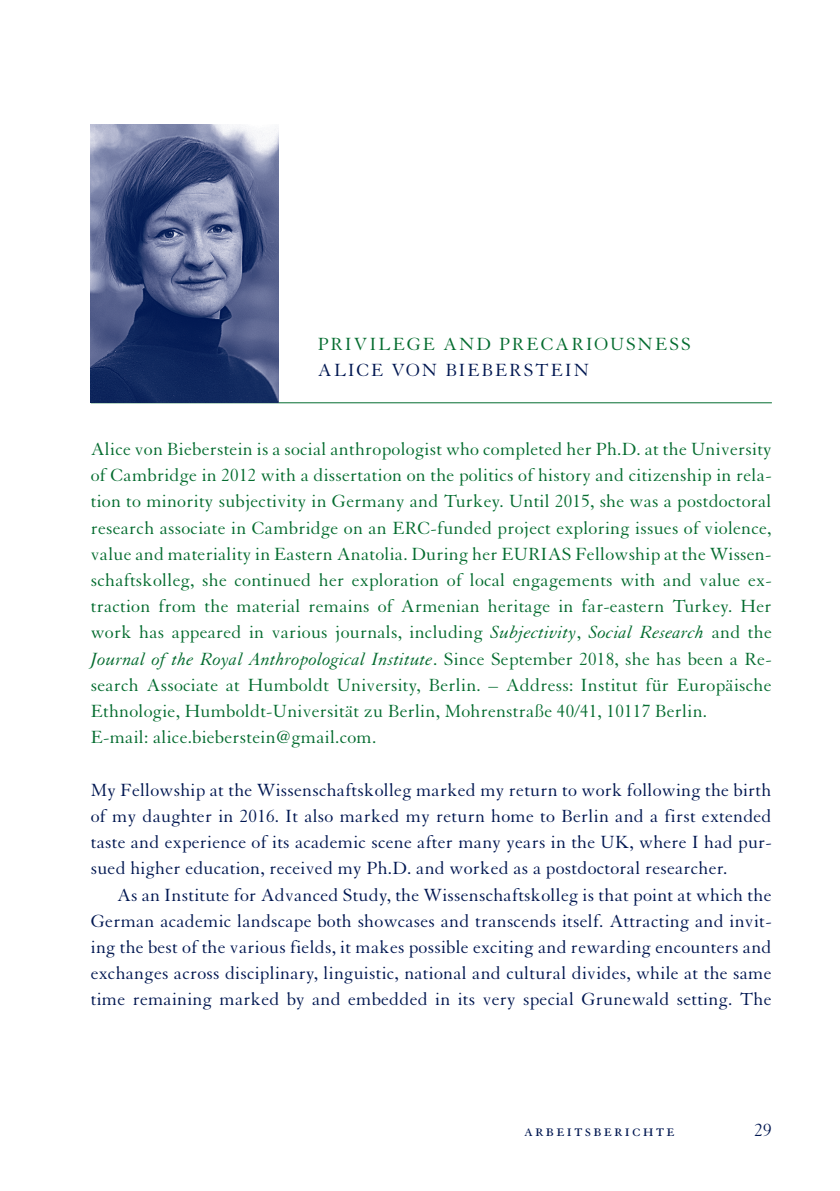
<style>
.page{position:relative;width:840px;height:1191px;background:#fff}
.page>*{position:absolute;margin:0;border:0;box-sizing:border-box;transform-origin:0 0}
.t1{font:19.2px/26.2px "Granjon";letter-spacing:.01em;color:#046c2f}
.t2{font:19.2px/26.2px "Granjon";letter-spacing:.01em;color:#001751;text-align:justify}
.t3{font:19.2px "Granjon";letter-spacing:.11em;color:#046c2f}
.t4{font:19.2px "Granjon";letter-spacing:.105em;color:#001751}
.t5{font:19.2px "Granjon SC";letter-spacing:.1em;color:#001751}
.s1{font-style:italic}
</style>
<div class="page">
<hr style="left:91px;top:402px;width:680px;height:1px;background:#046c2f">
<img style="left:91px;top:125px;width:187px;height:277px">
<p class="t3" style="left:317px;top:334px;width:374px">PRIVILEGE AND PRECARIOUSNESS</p>
<p class="t4" style="left:317px;top:360px;width:273px">ALICE VON BIEBERSTEIN</p>
<p class="t1" style="left:91px;top:436px;width:682px">Alice von Bieberstein is a social anthropologist who completed her Ph.D. at the University of Cambridge in 2012 with a dissertation on the politics of history and citizenship in rela&shy;tion to minority subjectivity in Germany and Turkey. Until 2015, she was a postdoctoral research associate in Cambridge on an ERC-funded project exploring issues of violence, value and materiality in Eastern Anatolia. During her EURIAS Fellowship at the Wissen&shy;schaftskolleg, she continued her exploration of local engagements with and value ex&shy;traction from the material remains of Armenian heritage in far-eastern Turkey. Her work has appeared in various journals, including <span class="s1">Subjectivity</span>, <span class="s1">Social Research</span> and the <span class="s1">Journal of the Royal Anthropological Institute</span>. Since September 2018, she has been a Re&shy;search Associate at Humboldt University, Berlin. – Address: Institut für Europäische Ethnologie, Humboldt-Universität zu Berlin, Mohrenstraße 40/41, 10117 Berlin.<br>E-mail: alice.bieberstein@gmail.com.</p>
<p class="t2" style="left:91px;top:777px;width:682px">My Fellowship at the Wissenschaftskolleg marked my return to work following the birth of my daughter in 2016. It also marked my return home to Berlin and a first extended taste and experience of its academic scene after many years in the UK, where I had pur&shy;sued higher education, received my Ph.D. and worked as a postdoctoral researcher.</p>
<p class="t2" style="left:91px;top:882px;width:682px;text-indent:26px">As an Institute for Advanced Study, the Wissenschaftskolleg is that point at which the German academic landscape both showcases and transcends itself. Attracting and invit&shy;ing the best of the various fields, it makes possible exciting and rewarding encounters and exchanges across disciplinary, linguistic, national and cultural divides, while at the same time remaining marked by and embedded in its very special Grunewald setting. The</p>
<p class="t5" style="left:524px;top:1120px;width:152px">arbeitsberichte</p>
<p class="t2" style="left:754px;top:1117px;width:19px">29</p>
</div>
